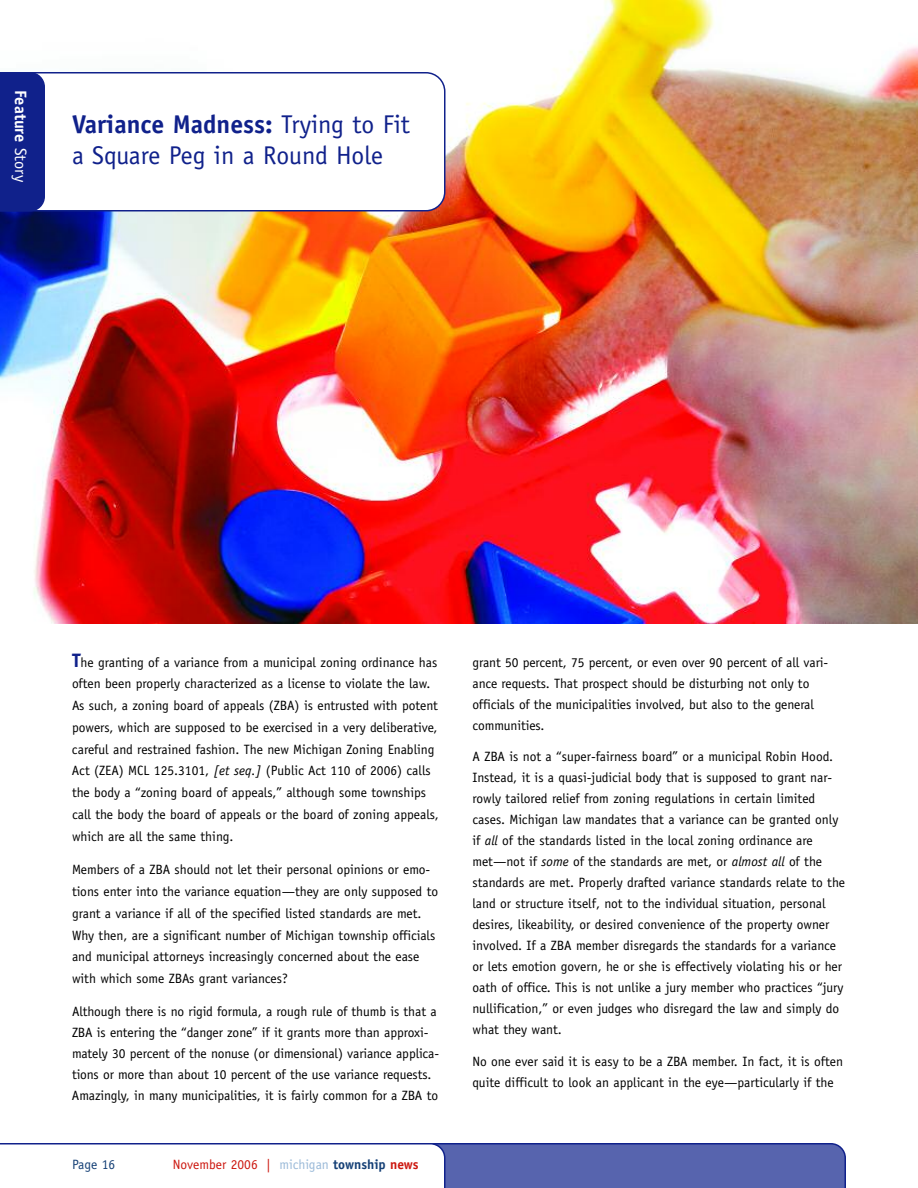
<style>
.page{position:relative;width:918px;height:1188px;background:#fff}
.page>*{position:absolute;margin:0;border:0;box-sizing:border-box;transform-origin:0 0}
.t1{font:25.65px/30.9px "Officina Sans";color:#10218b}
.t2{font:700 16.5px "Officina Sans";color:#fff}
.t3{font:13.5px/21px "Officina Sans";color:#000}
.t4{font:13.5px "Officina Sans";color:#cc170f}
.t5{font:13.5px "Officina Sans";letter-spacing:-.01em;color:#154076}
.s1{font-weight:400}
.s2{font-weight:700}
.s3{font-weight:700;font-size:19.5px;color:#10218b}
.s4{font-style:italic}
.s5{color:#99b9d8}
.s6{font-weight:700;color:#154076}
</style>
<div class="page">
<img style="left:0;top:0;width:918px;height:624px">
<svg style="left:45px;top:72px;width:401px;height:140px"></svg>
<svg style="left:0;top:1143px;width:846px;height:45px"></svg>
<div style="left:0;top:72px;width:45px;height:140px;background:#10218b"></div>
<p class="t2" style="left:27px;top:90px;width:93px;rotate:90deg">Feature <span class="s1">Story</span></p>
<h1 class="t1" style="left:72px;top:111px;width:339px"><span class="s2">Variance Madness:</span> Trying to Fit a Square Peg in a Round Hole</h1>
<p class="t3" style="left:72px;top:652px;width:368px;line-height:21.8px"><span class="s3">T</span>he granting of a variance from a municipal zoning ordinance has often been properly characterized as a license to violate the law.<br>As such, a zoning board of appeals (ZBA) is entrusted with potent powers, which are supposed to be exercised in a very deliberative, careful and restrained fashion. The new Michigan Zoning Enabling Act (ZEA) MCL 125.3101, <span class="s4">[et seq.]</span> (Public Act 110 of 2006) calls the body a “zoning board of appeals,” although some townships call the body the board of appeals or the board of zoning appeals, which are all the same thing.</p>
<p class="t3" style="left:72px;top:860px;width:368px;line-height:21.8px">Members of a ZBA should not let their personal opinions or emo&shy;tions enter into the variance equation—they are only supposed to grant a variance if all of the specified listed standards are met.<br>Why then, are a significant number of Michigan township officials and municipal attorneys increasingly concerned about the ease with which some ZBAs grant variances?</p>
<p class="t3" style="left:72px;top:1002px;width:369px">Although there is no rigid formula, a rough rule of thumb is that a ZBA is entering the “danger zone” if it grants more than approxi&shy;mately 30 percent of the nonuse (or dimensional) variance applica&shy;tions or more than about 10 percent of the use variance requests.<br>Amazingly, in many municipalities, it is fairly common for a ZBA to</p>
<p class="t5" style="left:72px;top:1160px;width:45px">Page 16</p>
<p class="t4" style="left:173px;top:1160px;width:247px">November 2006 | <span class="s5">michigan</span> <span class="s6">township</span> <span class="s2">news</span></p>
<p class="t3" style="left:472px;top:653px;width:357px">grant 50 percent, 75 percent, or even over 90 percent of all vari&shy;ance requests. That prospect should be disturbing not only to officials of the municipalities involved, but also to the general communities.</p>
<p class="t3" style="left:472px;top:747px;width:374px">A ZBA is not a “super-fairness board” or a municipal Robin Hood.<br>Instead, it is a quasi-judicial body that is supposed to grant nar&shy;rowly tailored relief from zoning regulations in certain limited cases. Michigan law mandates that a variance can be granted only if <span class="s4">all</span> of the standards listed in the local zoning ordinance are met—not if <span class="s4">some</span> of the standards are met, or <span class="s4">almost all</span> of the standards are met. Properly drafted variance standards relate to the land or structure itself, not to the individual situation, personal desires, likeability, or desired convenience of the property owner involved. If a ZBA member disregards the standards for a variance or lets emotion govern, he or she is effectively violating his or her oath of office. This is not unlike a jury member who practices “jury nullification,” or even judges who disregard the law and simply do what they want.</p>
<p class="t3" style="left:473px;top:1052px;width:372px">No one ever said it is easy to be a ZBA member. In fact, it is often quite difficult to look an applicant in the eye—particularly if the</p>
</div>
